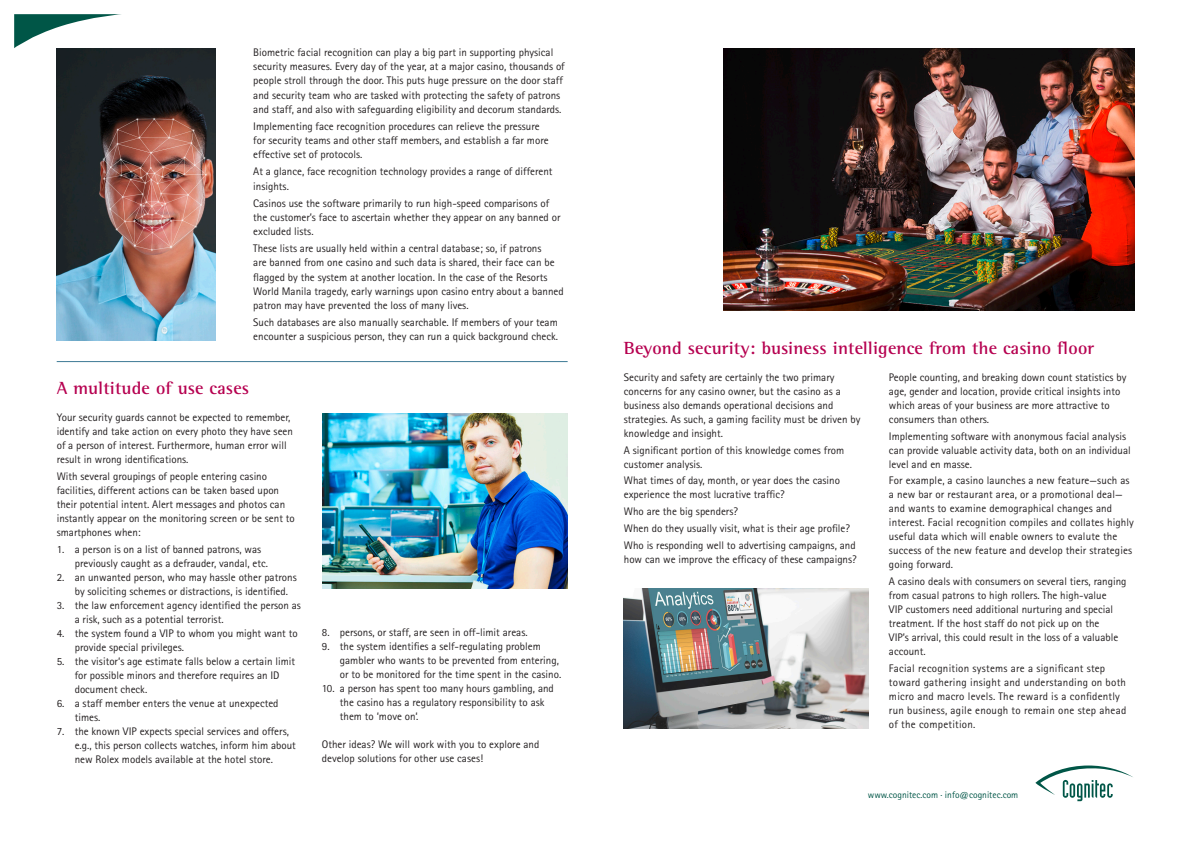
<style>
.page{position:relative;width:1191px;height:842px;background:#fff}
.page>*{position:absolute;margin:0;border:0;box-sizing:border-box;transform-origin:0 0}
.t1{font:700 18px "Rotis Semi Serif Std";letter-spacing:.01em;color:#b60150}
.t2{font:11px/14px "Rotis Sans Serif Std";color:#231f20}
.t3{font:11px/14px "Rotis Sans Serif Std";letter-spacing:.02em;color:#231f20}
.t4{font:9.5px "Rotis Sans Serif Std";color:#005647}
</style>
<div class="page">
<svg style="left:1035px;top:765px;width:98px;height:36px"></svg>
<svg style="left:14px;top:14px;width:107px;height:34px"></svg>
<img style="left:57px;top:48px;width:158px;height:293px">
<img style="left:322px;top:414px;width:245px;height:175px">
<img style="left:624px;top:589px;width:245px;height:139px">
<hr style="left:57px;top:361px;width:510px;height:1px;background:#3c7995">
<img style="left:724px;top:48px;width:410px;height:262px">
<p class="t2" style="left:253px;top:45px;width:313px">Biometric facial recognition can play a big part in supporting physical security measures. Every day of the year, at a major casino, thousands of people stroll through the door. This puts huge pressure on the door staff and security team who are tasked with protecting the safety of patrons and staff, and also with safeguarding eligibility and decorum standards.</p>
<p class="t2" style="left:253px;top:119px;width:297px">Implementing face recognition procedures can relieve the pressure for security teams and other staff members, and establish a far more effective set of protocols.</p>
<p class="t2" style="left:253px;top:164px;width:301px">At a glance, face recognition technology provides a range of different insights.</p>
<p class="t2" style="left:253px;top:196px;width:309px">Casinos use the software primarily to run high-speed comparisons of the customer’s face to ascertain whether they appear on any banned or excluded lists.</p>
<p class="t2" style="left:253px;top:241px;width:312px">These lists are usually held within a central database; so, if patrons<br>are banned from one casino and such data is shared, their face can be flagged by the system at another location. In the case of the Resorts World Manila tragedy, early warnings upon casino entry about a banned patron may have prevented the loss of many lives.</p>
<p class="t2" style="left:253px;top:315px;width:306px">Such databases are also manually searchable. If members of your team encounter a suspicious person, they can run a quick background check.</p>
<h1 class="t1" style="left:624px;top:337px;width:472px">Beyond security: business intelligence from the casino floor</h1>
<h1 class="t1" style="left:57px;top:377px;width:194px">A multitude of use cases</h1>
<p class="t2" style="left:624px;top:370px;width:238px">Security and safety are certainly the two primary concerns for any casino owner, but the casino as a business also demands operational decisions and strategies. As such, a gaming facility must be driven by knowledge and insight.</p>
<p class="t2" style="left:624px;top:443px;width:222px">A significant portion of this knowledge comes from customer analysis.</p>
<p class="t2" style="left:624px;top:474px;width:218px">What times of day, month, or year does the casino experience the most lucrative traffic?</p>
<p class="t2" style="left:624px;top:503px;width:233px;line-height:16.8px">Who are the big spenders?<br>When do they usually visit, what is their age profile?<br>Who is responding well to advertising campaigns, and</p>
<p class="t2" style="left:624px;top:552px;width:234px">how can we improve the efficacy of these campaigns?</p>
<p class="t2" style="left:57px;top:410px;width:238px">Your security guards cannot be expected to remember, identify and take action on every photo they have seen of a person of interest. Furthermore, human error will result in wrong identifications.</p>
<p class="t2" style="left:57px;top:469px;width:240px">With several groupings of people entering casino facilities, different actions can be taken based upon their potential intent. Alert messages and photos can instantly appear on the monitoring screen or be sent to smartphones when:</p>
<p class="t2" style="left:75px;top:542px;width:195px;text-indent:-18px">1. a person is on a list of banned patrons, was previously caught as a defrauder, vandal, etc.</p>
<p class="t2" style="left:75px;top:570px;width:223px;text-indent:-18px">2. an unwanted person, who may hassle other patrons by soliciting schemes or distractions, is identified.</p>
<p class="t2" style="left:75px;top:598px;width:228px;text-indent:-18px">3. the law enforcement agency identified the person as a risk, such as a potential terrorist.</p>
<p class="t2" style="left:75px;top:626px;width:224px;text-indent:-18px">4. the system found a VIP to whom you might want to provide special privileges.</p>
<p class="t2" style="left:75px;top:654px;width:222px;text-indent:-18px">5. the visitor‘s age estimate falls below a certain limit for possible minors and therefore requires an ID document check.</p>
<p class="t2" style="left:75px;top:696px;width:205px;text-indent:-18px">6. a staff member enters the venue at unexpected times.</p>
<p class="t2" style="left:75px;top:724px;width:223px;text-indent:-18px">7. the known VIP expects special services and offers, e.g., this person collects watches, inform him about new Rolex models available at the hotel store.</p>
<p class="t2" style="left:322px;top:625px;width:207px">8. persons, or staff, are seen in off-limit areas.</p>
<p class="t2" style="left:340px;top:639px;width:223px;text-indent:-18px">9. the system identifies a self-regulating problem gambler who wants to be prevented from entering, or to be monitored for the time spent in the casino.</p>
<p class="t2" style="left:340px;top:681px;width:216px;text-indent:-18px">10. a person has spent too many hours gambling, and the casino has a regulatory responsibility to ask them to ‘move on‘.</p>
<p class="t2" style="left:322px;top:737px;width:219px">Other ideas? We will work with you to explore and develop solutions for other use cases!</p>
<p class="t2" style="left:889px;top:370px;width:239px">People counting, and breaking down count statistics by age, gender and location, provide critical insights into which areas of your business are more attractive to consumers than others.</p>
<p class="t2" style="left:889px;top:429px;width:243px">Implementing software with anonymous facial analysis can provide valuable activity data, both on an individual level and en masse.</p>
<p class="t2" style="left:889px;top:474px;width:246px">For example, a casino launches a new feature—such as a new bar or restaurant area, or a promotional deal— and wants to examine demographical changes and interest. Facial recognition compiles and collates highly useful data which will enable owners to evalute the success of the new feature and develop their strategies going forward.</p>
<p class="t2" style="left:889px;top:574px;width:239px">A casino deals with consumers on several tiers, ranging from casual patrons to high rollers. The high-value<br>VIP customers need additional nurturing and special treatment. If the host staff do not pick up on the<br>VIP’s arrival, this could result in the loss of a valuable account.</p>
<p class="t3" style="left:889px;top:661px;width:239px">Facial recognition systems are a significant step toward gathering insight and understanding on both micro and macro levels. The reward is a confidently run business, agile enough to remain one step ahead of the competition.</p>
<p class="t4" style="left:868px;top:789px;width:152px">www.cognitec.com . info@cognitec.com</p>
</div>
